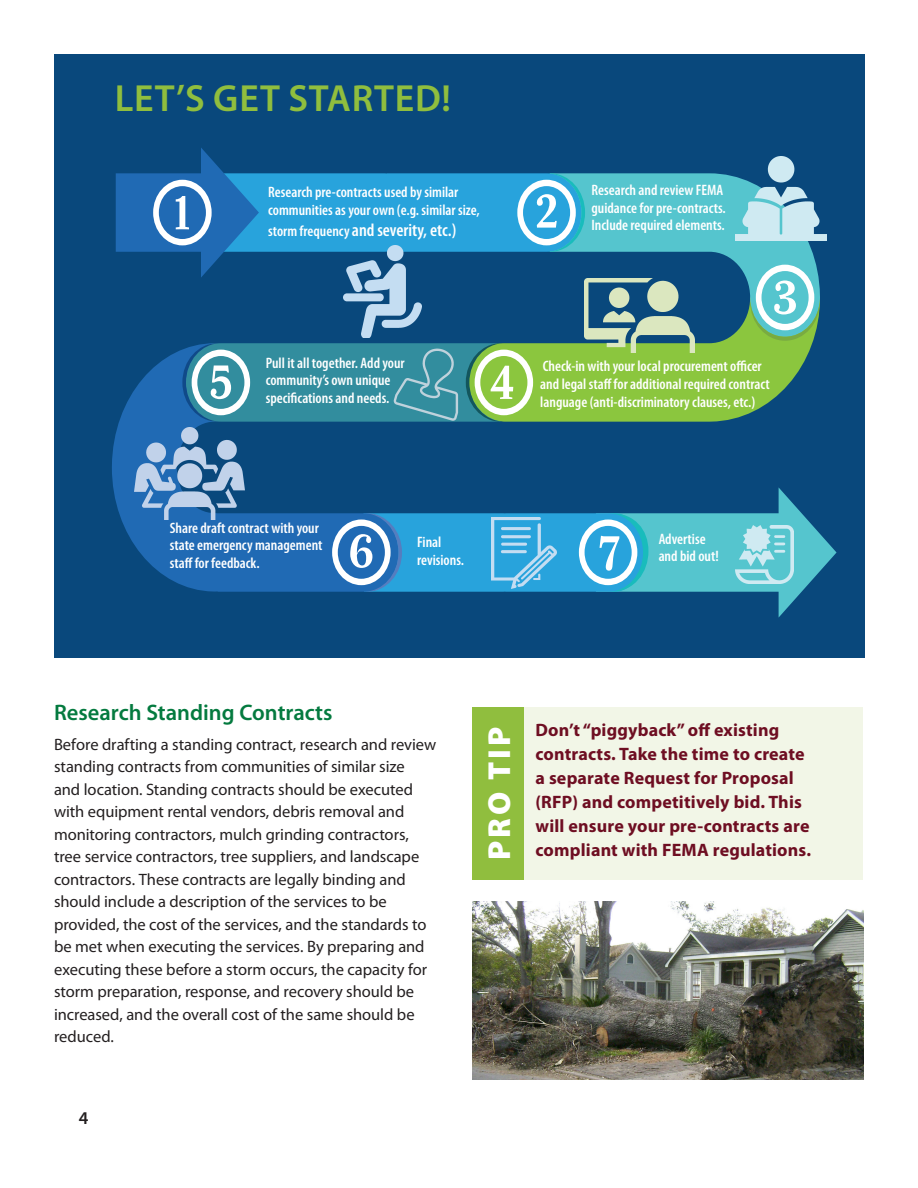
<style>
.page{position:relative;width:918px;height:1188px;background:#fff}
.page>*{position:absolute;margin:0;border:0;box-sizing:border-box;transform-origin:0 0}
.t1{font:600 37.95px "Myriad Pro";color:#90be3e}
.t2{font:900 31.95px "Myriad Pro";letter-spacing:.1em;color:#fff}
.t3{font:600 22.5px "Myriad Pro";color:#047a3f}
.t4{font:700 18px/24px "Myriad Pro";letter-spacing:.01em;color:#6e0e22}
.t5{font:600 condensed 18px "Myriad Pro";color:#fff}
.t6{font:600 18px "Myriad Pro";color:#231f20}
.t7{font:16.5px/22.5px "Myriad Pro";letter-spacing:-.005em;color:#231f20}
.t8{font:600 condensed 15.15px/17.7px "Myriad Pro";color:#fff}
.s1{font-size:15.15px}
</style>
<div class="page">
<div style="left:54px;top:54px;width:810px;height:604px;background:#09487c"></div>
<svg style="left:112px;top:350px;width:238px;height:242px;fill:#206ab4"></svg>
<svg style="left:513px;top:337px;width:300px;height:85px;fill:#8bc63e"></svg>
<svg style="left:585px;top:173px;width:234px;height:164px;fill:#55c5ce"></svg>
<div style="left:756px;top:265px;width:58px;height:65px;background:#fff;border-radius:50%"></div>
<div style="left:762px;top:271px;width:47px;height:53px;background:#55c5ce;border-radius:50%"></div>
<svg style="left:475px;top:350px;width:58px;height:65px"></svg>
<div style="left:480px;top:356px;width:47px;height:53px;background:#8bc63e;border-radius:50%"></div>
<div style="left:332px;top:520px;width:59px;height:65px;background:#fff;border-radius:50%"></div>
<div style="left:338px;top:526px;width:47px;height:53px;background:#206ab4;border-radius:50%"></div>
<svg style="left:750px;top:280px;width:70px;height:61px"></svg>
<svg style="left:182px;top:343px;width:331px;height:79px"></svg>
<svg style="left:116px;top:148px;width:469px;height:129px"></svg>
<svg style="left:350px;top:487px;width:487px;height:131px"></svg>
<img style="left:135px;top:427px;width:110px;height:93px">
<img style="left:344px;top:246px;width:78px;height:92px">
<img style="left:735px;top:525px;width:59px;height:59px">
<img style="left:735px;top:157px;width:92px;height:84px">
<img style="left:491px;top:517px;width:66px;height:72px">
<img style="left:584px;top:278px;width:111px;height:75px">
<img style="left:384px;top:349px;width:83px;height:73px">
<div style="left:473px;top:707px;width:390px;height:172px;background:#f2f6e7"></div>
<div style="left:472px;top:707px;width:52px;height:172px;background:#90be3e"></div>
<img style="left:472px;top:902px;width:392px;height:178px">
<h1 class="t1" style="left:115px;top:74px;width:197px">Let’s get started</h1>
<h1 class="t1" style="left:442px;top:74px;width:11px">!</h1>
<p class="t8" style="left:268px;top:183px;width:213px">Research pre-contracts used by similar communities as your own (e.g. similar size,</p>
<p class="t5" style="left:268px;top:220px;width:190px"><span class="s1">storm frequency</span> and severity, etc.)</p>
<p class="t8" style="left:266px;top:354px;width:140px">Pull it all together. Add your community’s own unique specifications and needs.</p>
<p class="t8" style="left:592px;top:182px;width:136px">Research and review FEMA guidance for pre-contracts.<br>Include required elements.</p>
<p class="t8" style="left:540px;top:358px;width:231px">Check-in with your local procurement officer and legal staff for additional required contract language (anti-discriminatory clauses, etc.)</p>
<p class="t8" style="left:170px;top:519px;width:154px">Share draft contract with your state emergency management staff for feedback.</p>
<p class="t8" style="left:417px;top:534px;width:48px">Final revisions.</p>
<p class="t8" style="left:659px;top:530px;width:62px">Advertise and bid out!</p>
<h3 class="t3" style="left:54px;top:699px;width:280px">Research Standing Contracts</h3>
<p class="t7" style="left:54px;top:733px;width:384px">Before drafting a standing contract, research and review standing contracts from communities of similar size<br>and location. Standing contracts should be executed with equipment rental vendors, debris removal and monitoring contractors, mulch grinding contractors, tree service contractors, tree suppliers, and landscape contractors. These contracts are legally binding and should include a description of the services to be provided, the cost of the services, and the standards to be met when executing the services. By preparing and executing these before a storm occurs, the capacity for storm preparation, response, and recovery should be increased, and the overall cost of the same should be reduced.</p>
<h2 class="t2" style="left:478px;top:860px;width:135px;rotate:-90deg">PRO TIP</h2>
<p class="t4" style="left:536px;top:717px;width:277px">Don’t “piggyback” off existing contracts. Take the time to create a separate Request for Proposal (RFP) and competitively bid. This will ensure your pre-contracts are compliant with FEMA regulations.</p>
<p class="t6" style="left:79px;top:1106px;width:11px">4</p>
</div>
